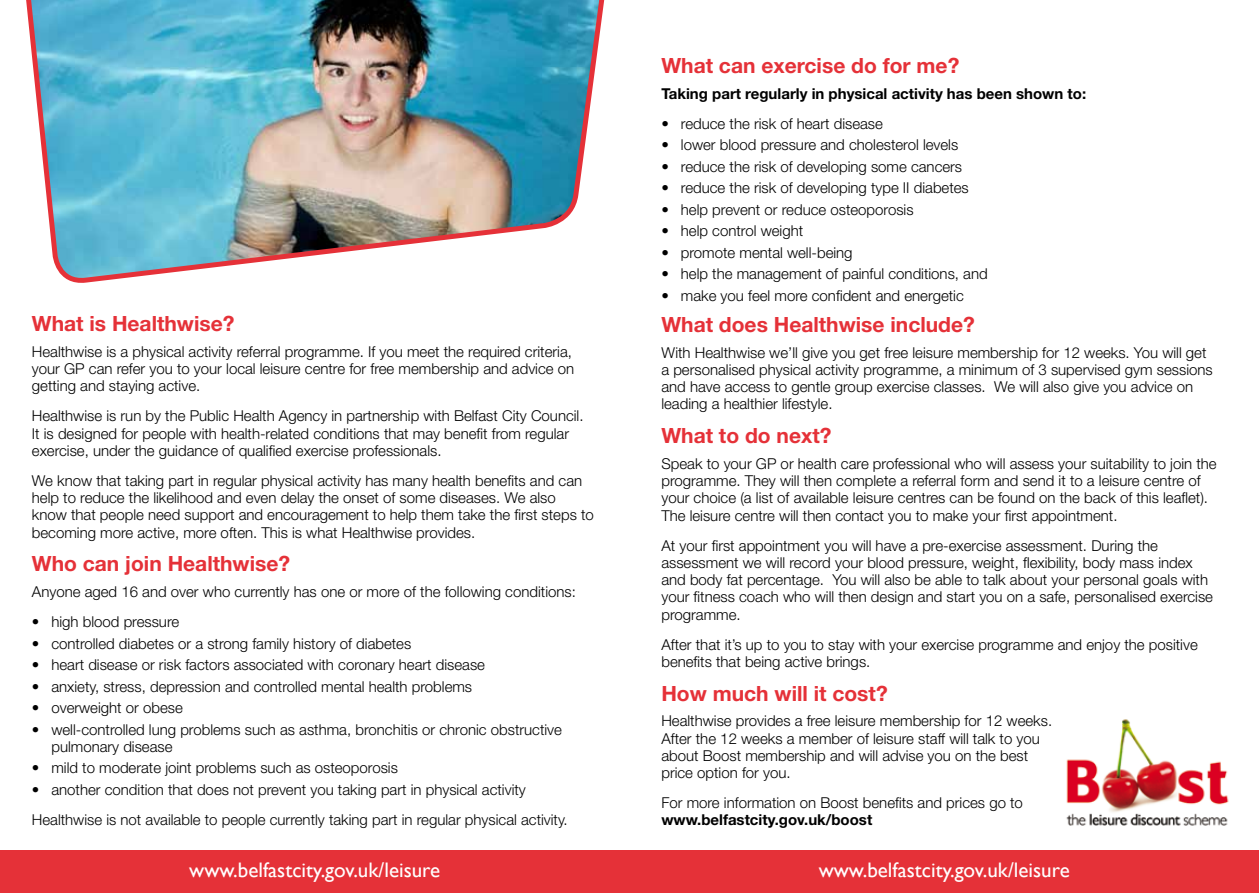
<style>
.page{position:relative;width:1259px;height:893px;background:#fff}
.page>*{position:absolute;margin:0;border:0;box-sizing:border-box;transform-origin:0 0}
.t1{font:700 21px "Helvetica Neue";color:#e53138}
.t2{font:21px "Gill Sans";color:#fff}
.t3{font:300 15px/17.2px "Helvetica Neue";color:#000}
.t4{font:700 15px "Helvetica Neue";color:#000}
</style>
<div class="page">
<div style="left:0;top:850px;width:1259px;height:43px;background:#e53138"></div>
<img style="left:26px;top:0;width:579px;height:283px">
<img style="left:1066px;top:719px;width:163px;height:107px">
<h1 class="t1" style="left:32px;top:311px;width:204px">What is Healthwise?</h1>
<p class="t3" style="left:32px;top:343px;width:544px">Healthwise is a physical activity referral programme. If you meet the required criteria, your GP can refer you to your local leisure centre for free membership and advice on getting and staying active.</p>
<p class="t3" style="left:32px;top:407px;width:553px">Healthwise is run by the Public Health Agency in partnership with Belfast City Council.<br>It is designed for people with health-related conditions that may benefit from regular exercise, under the guidance of qualified exercise professionals.</p>
<p class="t3" style="left:32px;top:472px;width:563px">We know that taking part in regular physical activity has many health benefits and can help to reduce the likelihood and even delay the onset of some diseases. We also know that people need support and encouragement to help them take the first steps to becoming more active, more often. This is what Healthwise provides.</p>
<h1 class="t1" style="left:32px;top:551px;width:260px">Who can join Healthwise?</h1>
<p class="t3" style="left:32px;top:583px;width:545px">Anyone aged 16 and over who currently has one or more of the following conditions:</p>
<p class="t3" style="left:32px;top:613px;width:149px">• high blood pressure</p>
<p class="t3" style="left:32px;top:634px;width:381px">• controlled diabetes or a strong family history of diabetes</p>
<p class="t3" style="left:32px;top:656px;width:454px">• heart disease or risk factors associated with coronary heart disease</p>
<p class="t3" style="left:32px;top:677px;width:442px">• anxiety, stress, depression and controlled mental health problems</p>
<p class="t3" style="left:32px;top:699px;width:152px">• overweight or obese</p>
<p class="t3" style="left:51px;top:720px;width:512px;text-indent:-20px">• well-controlled lung problems such as asthma, bronchitis or chronic obstructive pulmonary disease</p>
<p class="t3" style="left:32px;top:759px;width:367px">• mild to moderate joint problems such as osteoporosis</p>
<p class="t3" style="left:32px;top:774px;width:537px;line-height:30px">• another condition that does not prevent you taking part in physical activity<br>Healthwise is not available to people currently taking part in regular physical activity.</p>
<h1 class="t1" style="left:661px;top:52px;width:299px">What can exercise do for me?</h1>
<p class="t4" style="left:661px;top:84px;width:426px">Taking part regularly in physical activity has been shown to:</p>
<p class="t3" style="left:661px;top:114px;width:223px">• reduce the risk of heart disease</p>
<p class="t3" style="left:661px;top:136px;width:298px">• lower blood pressure and cholesterol levels</p>
<p class="t3" style="left:661px;top:157px;width:302px">• reduce the risk of developing some cancers</p>
<p class="t3" style="left:661px;top:179px;width:309px">• reduce the risk of developing type II diabetes</p>
<p class="t3" style="left:661px;top:200px;width:254px">• help prevent or reduce osteoporosis</p>
<p class="t3" style="left:661px;top:222px;width:143px">• help control weight</p>
<p class="t3" style="left:661px;top:243px;width:193px">• promote mental well-being</p>
<p class="t3" style="left:661px;top:265px;width:328px">• help the management of painful conditions, and</p>
<p class="t3" style="left:661px;top:286px;width:304px">• make you feel more confident and energetic</p>
<h1 class="t1" style="left:661px;top:311px;width:315px">What does Healthwise include?</h1>
<p class="t3" style="left:661px;top:343px;width:553px">With Healthwise we’ll give you get free leisure membership for 12 weeks. You will get a personalised physical activity programme, a minimum of 3 supervised gym sessions and have access to gentle group exercise classes. We will also give you advice on leading a healthier lifestyle.</p>
<h1 class="t1" style="left:661px;top:423px;width:171px">What to do next?</h1>
<p class="t3" style="left:661px;top:455px;width:557px">Speak to your GP or health care professional who will assess your suitability to join the programme. They will then complete a referral form and send it to a leisure centre of your choice (a list of available leisure centres can be found on the back of this leaflet).<br>The leisure centre will then contact you to make your first appointment.</p>
<p class="t3" style="left:661px;top:536px;width:553px">At your first appointment you will have a pre-exercise assessment. During the assessment we will record your blood pressure, weight, flexibility, body mass index and body fat percentage. You will also be able to talk about your personal goals with your fitness coach who will then design and start you on a safe, personalised exercise programme.</p>
<p class="t3" style="left:661px;top:635px;width:538px">After that it’s up to you to stay with your exercise programme and enjoy the positive benefits that being active brings.</p>
<h1 class="t1" style="left:661px;top:680px;width:228px">How much will it cost?</h1>
<p class="t3" style="left:661px;top:712px;width:392px">Healthwise provides a free leisure membership for 12 weeks.<br>After the 12 weeks a member of leisure staff will talk to you about Boost membership and will advise you on the best price option for you.</p>
<p class="t3" style="left:661px;top:794px;width:363px">For more information on Boost benefits and prices go to</p>
<p class="t4" style="left:661px;top:811px;width:212px">www.belfastcity.gov.uk/boost</p>
<h1 class="t2" style="left:189px;top:858px;width:252px">www.belfastcity.gov.uk/leisure</h1>
<h1 class="t2" style="left:818px;top:858px;width:252px">www.belfastcity.gov.uk/leisure</h1>
</div>
